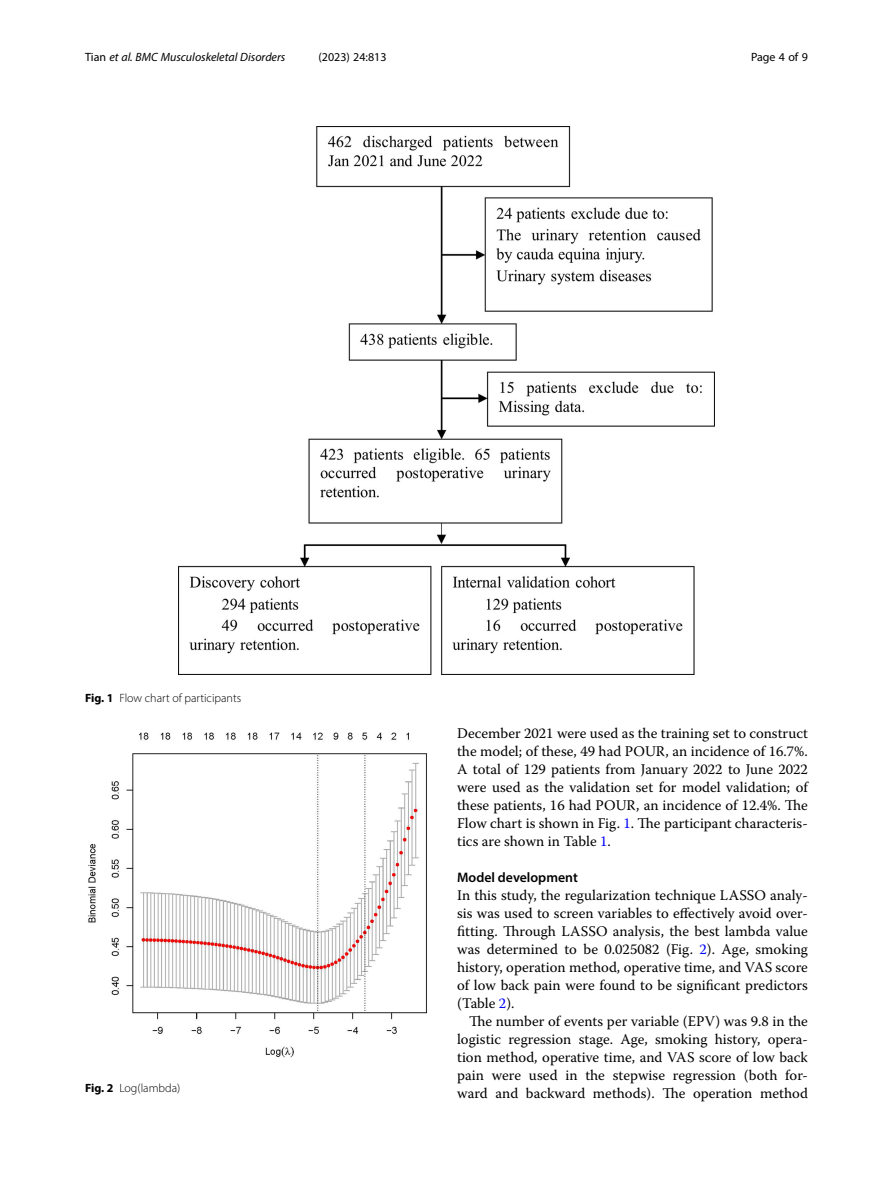
<style>
.page{position:relative;width:893px;height:1191px;background:#fff}
.page>*{position:absolute;margin:0;border:0;box-sizing:border-box;transform-origin:0 0}
.Body_Text{font:14.7px/18px "Warnock Pro";color:#000;text-align:justify}
.Body_Text_Indent{font:14.7px/18px "Warnock Pro";color:#000;text-align:justify}
.Head_2{font:600 13.8px "Myriad Pro";color:#000}
.Figure_Caption{font:300 12px "Myriad Pro";color:#000}
.t1{font:italic 12px "Myriad Pro";color:#000}
.t2{font:12px "Myriad Pro";color:#000}
.s1{font-style:normal}
.s2{font-weight:700}
.s3{color:#00f}
</style>
<div class="page">
<img style="left:88px;top:732px;width:339px;height:326px">
<img style="left:179px;top:126px;width:535px;height:549px">
<p class="t1" style="left:85px;top:50px;width:202px"><span class="s1">Tian</span> et al. BMC Musculoskeletal Disorders</p>
<p class="t2" style="left:318px;top:50px;width:70px">(2023) 24:813</p>
<p class="t2" style="left:751px;top:50px;width:58px">Page 4 of 9</p>
<p class="Figure_Caption" style="left:85px;top:690px;width:158px"><span class="s2">Fig. 1</span> Flow chart of participants</p>
<p class="Figure_Caption" style="left:85px;top:1080px;width:97px"><span class="s2">Fig. 2</span> Log(lambda)</p>
<p class="Body_Text" style="left:457px;top:724px;width:352px">December 2021 were used as the training set to construct the model; of these, 49 had POUR, an incidence of 16.7%.<br>A total of 129 patients from January 2022 to June 2022 were used as the validation set for model validation; of these patients, 16 had POUR, an incidence of 12.4%. The Flow chart is shown in Fig. <span class="s3">1</span>. The participant characteris&shy;tics are shown in Table <span class="s3">1</span>.</p>
<p class="Head_2" style="left:457px;top:869px;width:122px">Model development</p>
<p class="Body_Text" style="left:457px;top:886px;width:352px">In this study, the regularization technique LASSO analy&shy;sis was used to screen variables to effectively avoid over&shy;fitting. Through LASSO analysis, the best lambda value was determined to be 0.025082 (Fig. <span class="s3">2</span>). Age, smoking history, operation method, operative time, and VAS score of low back pain were found to be significant predictors (Table <span class="s3">2</span>).</p>
<p class="Body_Text_Indent" style="left:457px;top:1012px;width:352px;text-indent:12px">The number of events per variable (EPV) was 9.8 in the logistic regression stage. Age, smoking history, opera&shy;tion method, operative time, and VAS score of low back pain were used in the stepwise regression (both for&shy;ward and backward methods). The operation method</p>
</div>
